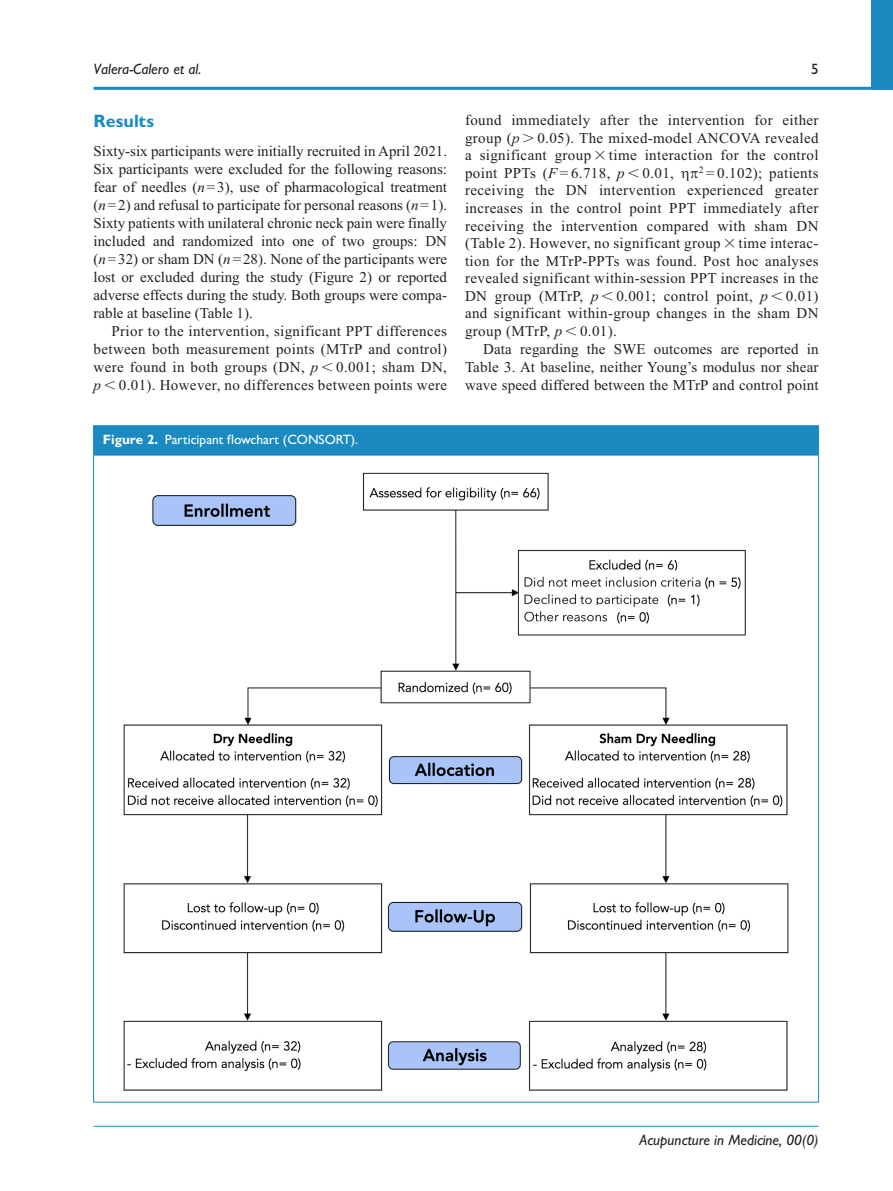
<style>
.page{position:relative;width:893px;height:1191px;background:#fff}
.page>*{position:absolute;margin:0;border:0;box-sizing:border-box;transform-origin:0 0}
.t1{font:700 18px "Gill Sans MT Pro";color:#1a8ac1}
.t2{font:15px/18px "Times New Roman";letter-spacing:.025em;color:#231f20;text-align:justify}
.t3{font:italic 500 15px "Gill Sans MT Pro";color:#231f20}
.t4{font:500 15px "Gill Sans MT Pro";color:#231f20}
.t5{font:500 13.5px "Gill Sans MT Pro";color:#fff}
.s1{font-style:italic}
.s2{font-weight:700}
</style>
<div class="page">
<hr style="left:94px;top:87px;width:799px;height:3px;background:#1a8ac1">
<div style="left:872px;top:0;width:21px;height:89px;background:#1a8ac1"></div>
<hr style="left:94px;top:1125px;width:725px;height:1px;background:#1a8ac1">
<div style="left:94px;top:425px;width:724px;height:30px;background:#1a8ac1"></div>
<img style="left:123px;top:472px;width:666px;height:619px">
<p class="t3" style="left:94px;top:60px;width:109px">Valera-Calero et al.</p>
<p class="t4" style="left:811px;top:60px;width:9px">5</p>
<p class="t1" style="left:94px;top:110px;width:62px">Results</p>
<p class="t2" style="left:94px;top:142px;width:355px">Sixty-six participants were initially recruited in April 2021.<br>Six participants were excluded for the following reasons: fear of needles (<span class="s1">n</span>=3), use of pharmacological treatment (<span class="s1">n</span>=2) and refusal to participate for personal reasons (<span class="s1">n</span>=1).<br>Sixty patients with unilateral chronic neck pain were finally included and randomized into one of two groups: DN (<span class="s1">n</span>=32) or sham DN (<span class="s1">n</span>=28). None of the participants were lost or excluded during the study (Figure 2) or reported adverse effects during the study. Both groups were compa&shy;rable at baseline (Table 1).</p>
<p class="t2" style="left:94px;top:322px;width:355px;text-indent:18px">Prior to the intervention, significant PPT differences between both measurement points (MTrP and control) were found in both groups (DN, <span class="s1">p</span> 0.001; sham DN, <span class="s1">p</span> 0.01). However, no differences between points were</p>
<p class="t5" style="left:103px;top:432px;width:257px"><span class="s2">Figure 2.</span> Participant flowchart (CONSORT).</p>
<p class="t2" style="left:465px;top:111px;width:355px;line-height:17.5px">found immediately after the intervention for either group (<span class="s1">p</span> 0.05). The mixed-model ANCOVA revealed a significant group time interaction for the control point PPTs (<span class="s1">F</span> = 6.718, <span class="s1">p</span> 0.01,</p>
<p class="t2" style="left:465px;top:164px;width:355px;line-height:17.5px;text-indent:234px"><sup>2</sup> = 0.102); patients receiving the DN intervention experienced greater increases in the control point PPT immediately after receiving the intervention compared with sham DN (Table 2). However, no significant group time interac&shy;tion for the MTrP-PPTs was found. Post hoc analyses revealed significant within-session PPT increases in the DN group (MTrP, <span class="s1">p</span> 0.001; control point, <span class="s1">p</span> 0.01) and significant within-group changes in the sham DN group (MTrP, <span class="s1">p</span> 0.01).</p>
<p class="t2" style="left:465px;top:340px;width:355px;text-indent:18px">Data regarding the SWE outcomes are reported in Table 3. At baseline, neither Young’s modulus nor shear wave speed differed between the MTrP and control point</p>
<p class="t3" style="left:640px;top:1130px;width:180px">Acupuncture in Medicine, 00(0)</p>
</div>
